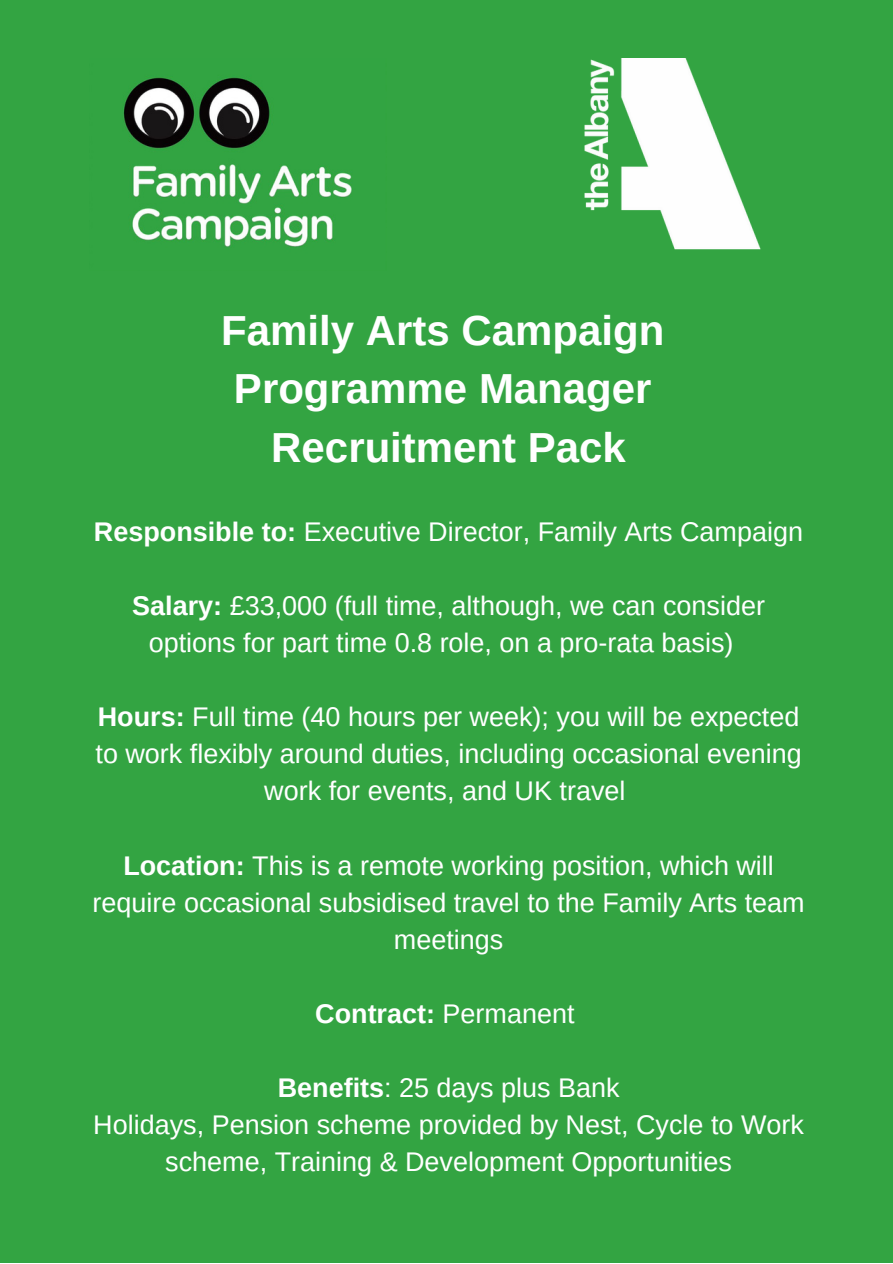
<style>
.page{position:relative;width:893px;height:1264px;background:#fff}
.page>*{position:absolute;margin:0;border:0;box-sizing:border-box;transform-origin:0 0}
.t1{font:700 42px/58.5px "Arimo";color:#fff;text-align:center}
.t2{font:27px/37px "Arimo";color:#fff;text-align:center}
.t3{font:700 27px "Arimo";color:#fff}
.s1{font-weight:700}
.s2{font-weight:400}
</style>
<div class="page">
<div style="left:0;top:0;width:892px;height:1262px;background:#33a442"></div>
<img style="left:584px;top:59px;width:177px;height:191px">
<img style="left:123px;top:77px;width:229px;height:170px">
<h1 class="t1" style="left:221px;top:301px;width:444px">Family Arts Campaign<br>Programme Manager<br>Recruitment Pack</h1>
<p class="t2" style="left:94px;top:512px;width:710px"><span class="s1">Responsible to:</span> Executive Director, Family Arts Campaign</p>
<p class="t2" style="left:132px;top:587px;width:634px"><span class="s1">Salary:</span> £33,000 (full time, although, we can consider options for part time 0.8 role, on a pro-rata basis)</p>
<p class="t2" style="left:95px;top:698px;width:707px"><span class="s1">Hours:</span> Full time (40 hours per week); you will be expected to work flexibly around duties, including occasional evening work for events, and UK travel</p>
<p class="t2" style="left:93px;top:846px;width:713px"><span class="s1">Location:</span> This is a remote working position, which will require occasional subsidised travel to the Family Arts team meetings</p>
<p class="t3" style="left:315px;top:998px;width:261px">Contract: <span class="s2">Permanent</span></p>
<p class="t2" style="left:93px;top:1069px;width:712px"><span class="s1">Benefits</span>: 25 days plus Bank<br>Holidays, Pension scheme provided by Nest, Cycle to Work scheme, Training &amp; Development Opportunities</p>
</div>
